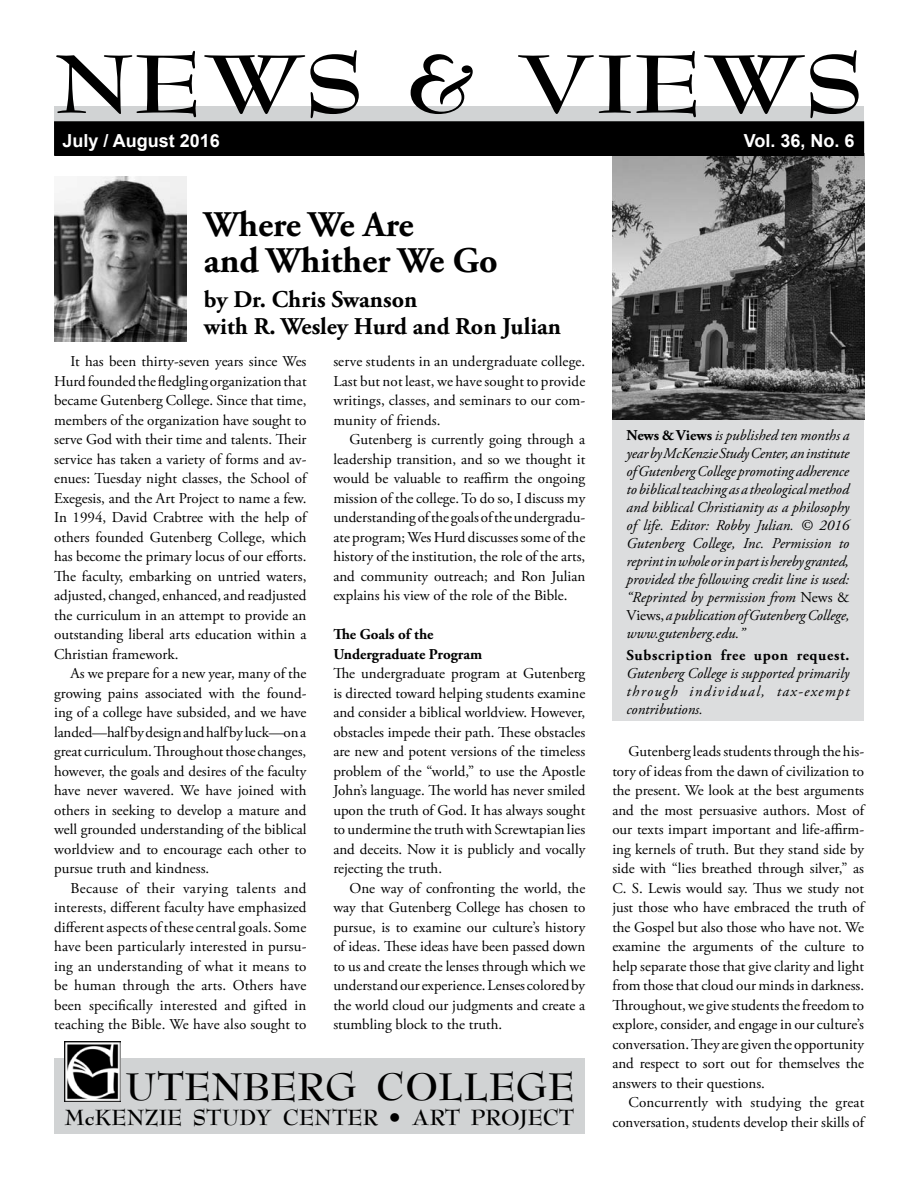
<style>
.page{position:relative;width:918px;height:1188px;background:#fff}
.page>*{position:absolute;margin:0;border:0;box-sizing:border-box;transform-origin:0 0}
.t1{font:700 90px "Bernhard Modern";color:#000;scale:1.2 1}
.t2{font:700 42px "Bernhard Modern";letter-spacing:.01em;color:#000}
.t3{font:700 36px/36px "Adobe Garamond Pro";color:#000}
.t4{font:700 24px/27px "Adobe Garamond Pro";color:#000}
.t5{font:700 24px "Bernhard Modern";color:#000}
.t6{font:700 18px "Arial";color:#fff}
.t7{font:15px/19.5px "Adobe Garamond Pro";color:#000;text-align:justify}
.t8{font:italic 15px/18px "Adobe Garamond Pro";color:#000;text-align:justify}
.t9{font:700 15px/19.5px "Adobe Garamond Pro";color:#000}
.t10{font:700 15px "Adobe Garamond Pro";letter-spacing:.045em;color:#000}
.s1{font-weight:700;font-style:normal}
.s2{font-style:normal}
</style>
<div class="page">
<div style="left:612px;top:419px;width:252px;height:301px;background:#dcddde"></div>
<img style="left:612px;top:156px;width:252px;height:263px">
<div style="left:54px;top:106px;width:810px;height:23px;background:#d1d3d4"></div>
<div style="left:55px;top:122px;width:808px;height:33px;background:#000"></div>
<div style="left:54px;top:121px;width:810px;height:35px;border:2px solid #000"></div>
<div style="left:54px;top:1058px;width:531px;height:76px;background:#d1d3d4"></div>
<img style="left:65px;top:1042px;width:56px;height:60px">
<img style="left:55px;top:176px;width:131px;height:166px">
<h1 class="t1" style="left:54px;top:37px;width:677px">NEWS &amp; VIEWS</h1>
<p class="t6" style="left:62px;top:129px;width:159px">July / August 2016</p>
<p class="t6" style="left:744px;top:129px;width:112px">Vol. 36, No. 6</p>
<h3 class="t3" style="left:204px;top:208px;width:295px">Where We Are<br>and Whither We Go</h3>
<h3 class="t4" style="left:204px;top:287px;width:359px">by Dr. Chris Swanson<br>with R. Wesley Hurd and Ron Julian</h3>
<p class="t7" style="left:54px;top:352px;width:254px;text-indent:16px">It has been thirty-seven years since Wes Hurd founded the fledgling organization that became Gutenberg College. Since that time, members of the organization have sought to serve God with their time and talents. Their service has taken a variety of forms and av&shy;enues: Tuesday night classes, the School of Exegesis, and the Art Project to name a few.<br>In 1994, David Crabtree with the help of others founded Gutenberg College, which has become the primary locus of our efforts.<br>The faculty, embarking on untried waters, adjusted, changed, enhanced, and readjusted the curriculum in an attempt to provide an outstanding liberal arts education within a Christian framework.</p>
<p class="t7" style="left:54px;top:664px;width:254px;text-indent:16px">As we prepare for a new year, many of the growing pains associated with the found&shy;ing of a college have subsided, and we have landed—half by design and half by luck—on a great curriculum. Throughout those changes, however, the goals and desires of the faculty have never wavered. We have joined with others in seeking to develop a mature and well grounded understanding of the biblical worldview and to encourage each other to pursue truth and kindness.</p>
<p class="t7" style="left:54px;top:879px;width:254px;text-indent:16px">Because of their varying talents and interests, different faculty have emphasized different aspects of these central goals. Some have been particularly interested in pursu&shy;ing an understanding of what it means to be human through the arts. Others have been specifically interested and gifted in teaching the Bible. We have also sought to</p>
<p class="t7" style="left:333px;top:352px;width:254px">serve students in an undergraduate college.<br>Last but not least, we have sought to provide writings, classes, and seminars to our com&shy;munity of friends.</p>
<p class="t7" style="left:333px;top:430px;width:254px;text-indent:16px">Gutenberg is currently going through a leadership transition, and so we thought it would be valuable to reaffirm the ongoing mission of the college. To do so, I discuss my understanding of the goals of the undergradu&shy;ate program; Wes Hurd discusses some of the history of the institution, the role of the arts, and community outreach; and Ron Julian explains his view of the role of the Bible.</p>
<p class="t9" style="left:333px;top:625px;width:150px">The Goals of the<br>Undergraduate Program</p>
<p class="t7" style="left:333px;top:664px;width:254px">The undergraduate program at Gutenberg is directed toward helping students examine and consider a biblical worldview. However, obstacles impede their path. These obstacles are new and potent versions of the timeless problem of the “world,” to use the Apostle John’s language. The world has never smiled upon the truth of God. It has always sought to undermine the truth with Screwtapian lies and deceits. Now it is publicly and vocally rejecting the truth.</p>
<p class="t7" style="left:333px;top:879px;width:254px;text-indent:16px">One way of confronting the world, the way that Gutenberg College has chosen to pursue, is to examine our culture’s history of ideas. These ideas have been passed down to us and create the lenses through which we understand our experience. Lenses colored by the world cloud our judgments and create a stumbling block to the truth.</p>
<h2 class="t2" style="left:126px;top:1064px;width:447px">UTENBERG COLLEGE</h2>
<h3 class="t5" style="left:64px;top:1105px;width:512px">MCKENZIE STUDY CENTER • ART PROJECT</h3>
<p class="t8" style="left:627px;top:427px;width:224px"><span class="s1">News &amp; Views</span> is published ten months a year by McKenzie Study Center, an institute of Gutenberg College promoting adherence to biblical teaching as a theological method and biblical Christianity as a philosophy of life. Editor: Robby Julian. © 2016<br>Gutenberg College, Inc. Permission to reprint in whole or in part is hereby granted, provided the following credit line is used: “Reprinted by permission from <span class="s2">News &amp; Views,</span> a publication of Gutenberg College, www.gutenberg.edu.”</p>
<p class="t10" style="left:627px;top:646px;width:224px">Subscription free upon request.</p>
<p class="t8" style="left:627px;top:665px;width:224px">Gutenberg College is supported primarily through individual, tax-exempt contributions.</p>
<p class="t7" style="left:612px;top:742px;width:253px;text-indent:16px">Gutenberg leads students through the his&shy;tory of ideas from the dawn of civilization to the present. We look at the best arguments and the most persuasive authors. Most of our texts impart important and life-affirm&shy;ing kernels of truth. But they stand side by side with “lies breathed through silver,” as C. S. Lewis would say. Thus we study not just those who have embraced the truth of the Gospel but also those who have not. We examine the arguments of the culture to help separate those that give clarity and light from those that cloud our minds in darkness.<br>Throughout, we give students the freedom to explore, consider, and engage in our culture’s conversation. They are given the opportunity and respect to sort out for themselves the answers to their questions.</p>
<p class="t7" style="left:612px;top:1093px;width:253px;text-align:right">Concurrently with studying the great conversation, students develop their skills of</p>
</div>
